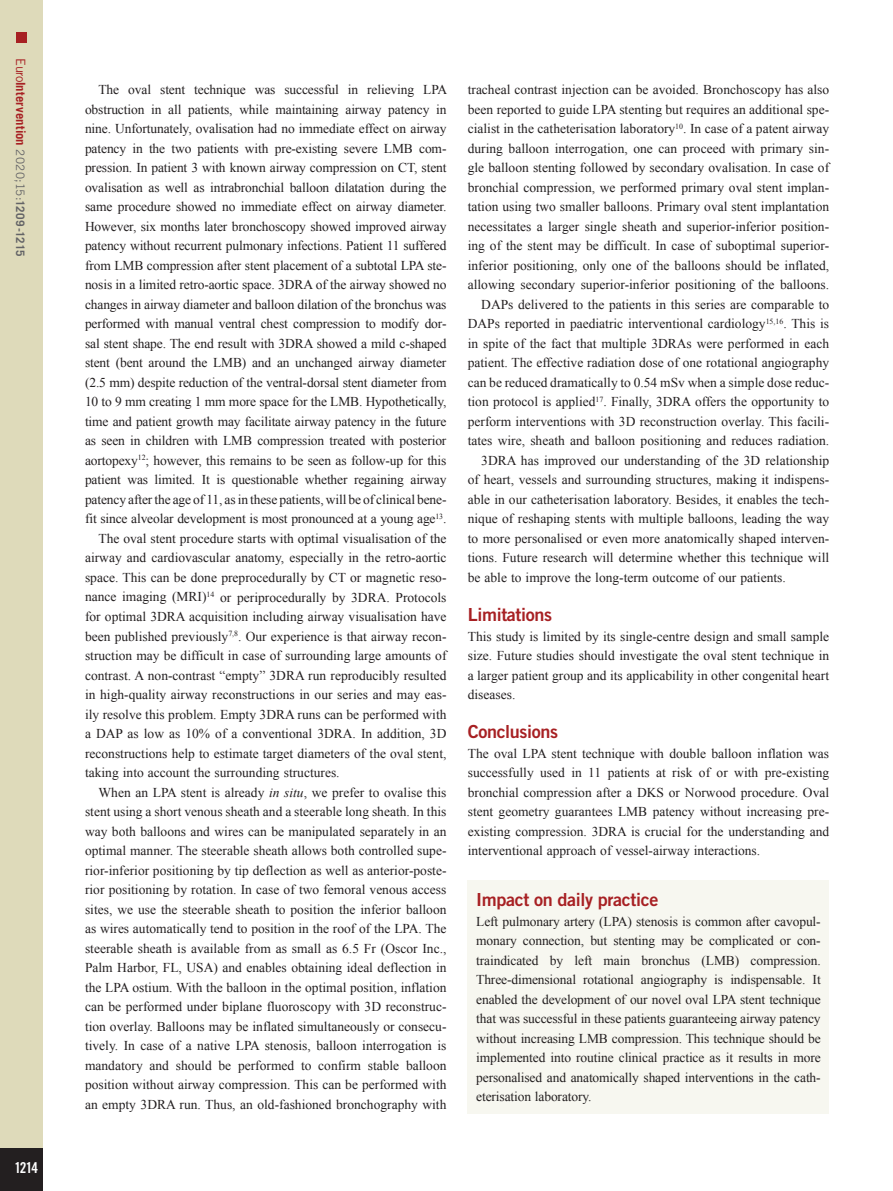
<style>
.page{position:relative;width:893px;height:1191px;background:#fff}
.page>*{position:absolute;margin:0;border:0;box-sizing:border-box;transform-origin:0 0}
.intertitre1{font:18px "Trade Gothic LT Std Bd 2";letter-spacing:-.02em;color:#a72023}
.t1{font:15px "Trade Gothic LT Std Bd Cn 20";color:#fff}
.text_paragraph{font:13.5px/19.5px "Times New Roman";color:#231f20;text-align:justify}
.text_1er_paragraph{font:13.5px/19.5px "Times New Roman";color:#231f20;text-align:justify}
.t2{font:700 12.75px "Trade Gothic LT Std";letter-spacing:.005em;color:#a72023}
.s1{font-weight:400}
.s2{font-weight:400;font-size:11.7px;color:#636366}
.s3{font-size:11.7px;color:#636366}
.s4{font-style:italic}
</style>
<div class="page">
<div style="left:0;top:0;width:43px;height:1191px;background:#dedaba"></div>
<div style="left:0;top:1148px;width:43px;height:43px;background:#231f20"></div>
<div style="left:16px;top:32px;width:10px;height:10px;background:#a72023"></div>
<div style="left:468px;top:880px;width:361px;height:234px;background:#f7f7f0"></div>
<p class="t2" style="left:29px;top:58px;width:200px;rotate:90deg"><span class="s1">Euro</span>Intervention <span class="s2">2020;15:</span><span class="s3">1209-1215</span></p>
<p class="t1" style="left:14px;top:1158px;width:25px">1214</p>
<p class="text_paragraph" style="left:85px;top:80px;width:364px;text-indent:14px">The oval stent technique was successful in relieving LPA obstruction in all patients, while maintaining airway patency in nine. Unfortunately, ovalisation had no immediate effect on airway patency in the two patients with pre-existing severe LMB com&shy;pression. In patient 3 with known airway compression on CT, stent ovalisation as well as intrabronchial balloon dilatation during the same procedure showed no immediate effect on airway diameter.<br>However, six months later bronchoscopy showed improved airway patency without recurrent pulmonary infections. Patient 11 suffered from LMB compression after stent placement of a subtotal LPA ste&shy;nosis in a limited retro-aortic space. 3DRA of the airway showed no changes in airway diameter and balloon dilation of the bronchus was performed with manual ventral chest compression to modify dor&shy;sal stent shape. The end result with 3DRA showed a mild c-shaped stent (bent around the LMB) and an unchanged airway diameter (2.5 mm) despite reduction of the ventral-dorsal stent diameter from 10 to 9 mm creating 1 mm more space for the LMB. Hypothetically, time and patient growth may facilitate airway patency in the future as seen in children with LMB compression treated with posterior aortopexy<sup>12</sup>; however, this remains to be seen as follow-up for this patient was limited. It is questionable whether regaining airway patency after the age of 11, as in these patients, will be of clinical bene&shy;fit since alveolar development is most pronounced at a young age<sup>13</sup>.</p>
<p class="text_paragraph" style="left:85px;top:528px;width:363px;text-indent:14px">The oval stent procedure starts with optimal visualisation of the airway and cardiovascular anatomy, especially in the retro-aortic space. This can be done preprocedurally by CT or magnetic reso&shy;nance imaging (MRI)<sup>14</sup> or periprocedurally by 3DRA. Protocols for optimal 3DRA acquisition including airway visualisation have been published previously<sup>7,8</sup>. Our experience is that airway recon&shy;struction may be difficult in case of surrounding large amounts of contrast. A non-contrast “empty” 3DRA run reproducibly resulted in high-quality airway reconstructions in our series and may eas&shy;ily resolve this problem. Empty 3DRA runs can be performed with a DAP as low as 10% of a conventional 3DRA. In addition, 3D reconstructions help to estimate target diameters of the oval stent, taking into account the surrounding structures.</p>
<p class="text_paragraph" style="left:85px;top:782px;width:363px;text-indent:14px">When an LPA stent is already <span class="s4">in situ</span>, we prefer to ovalise this stent using a short venous sheath and a steerable long sheath. In this way both balloons and wires can be manipulated separately in an optimal manner. The steerable sheath allows both controlled supe&shy;rior-inferior positioning by tip deflection as well as anterior-poste&shy;rior positioning by rotation. In case of two femoral venous access sites, we use the steerable sheath to position the inferior balloon as wires automatically tend to position in the roof of the LPA. The steerable sheath is available from as small as 6.5 Fr (Oscor Inc., Palm Harbor, FL, USA) and enables obtaining ideal deflection in the LPA ostium. With the balloon in the optimal position, inflation can be performed under biplane fluoroscopy with 3D reconstruc&shy;tion overlay. Balloons may be inflated simultaneously or consecu&shy;tively. In case of a native LPA stenosis, balloon interrogation is mandatory and should be performed to confirm stable balloon position without airway compression. This can be performed with an empty 3DRA run. Thus, an old-fashioned bronchography with</p>
<p class="text_paragraph" style="left:468px;top:80px;width:363px">tracheal contrast injection can be avoided. Bronchoscopy has also been reported to guide LPA stenting but requires an additional spe&shy;cialist in the catheterisation laboratory<sup>10</sup>. In case of a patent airway during balloon interrogation, one can proceed with primary sin&shy;gle balloon stenting followed by secondary ovalisation. In case of bronchial compression, we performed primary oval stent implan&shy;tation using two smaller balloons. Primary oval stent implantation necessitates a larger single sheath and superior-inferior position&shy;ing of the stent may be difficult. In case of suboptimal superior&shy;inferior positioning, only one of the balloons should be inflated, allowing secondary superior-inferior positioning of the balloons.</p>
<p class="text_paragraph" style="left:468px;top:294px;width:363px;text-indent:14px">DAPs delivered to the patients in this series are comparable to DAPs reported in paediatric interventional cardiology<sup>15,16</sup>. This is in spite of the fact that multiple 3DRAs were performed in each patient. The effective radiation dose of one rotational angiography can be reduced dramatically to 0.54 mSv when a simple dose reduc&shy;tion protocol is applied<sup>17</sup>. Finally, 3DRA offers the opportunity to perform interventions with 3D reconstruction overlay. This facili&shy;tates wire, sheath and balloon positioning and reduces radiation.</p>
<p class="text_paragraph" style="left:468px;top:450px;width:363px;text-indent:14px">3DRA has improved our understanding of the 3D relationship of heart, vessels and surrounding structures, making it indispens&shy;able in our catheterisation laboratory. Besides, it enables the tech&shy;nique of reshaping stents with multiple balloons, leading the way to more personalised or even more anatomically shaped interven&shy;tions. Future research will determine whether this technique will be able to improve the long-term outcome of our patients.</p>
<p class="intertitre1" style="left:468px;top:603px;width:86px">Limitations</p>
<p class="text_1er_paragraph" style="left:468px;top:626px;width:363px">This study is limited by its single-centre design and small sample size. Future studies should investigate the oval stent technique in a larger patient group and its applicability in other congenital heart diseases.</p>
<p class="intertitre1" style="left:468px;top:720px;width:92px">Conclusions</p>
<p class="text_1er_paragraph" style="left:468px;top:743px;width:363px">The oval LPA stent technique with double balloon inflation was successfully used in 11 patients at risk of or with pre-existing bronchial compression after a DKS or Norwood procedure. Oval stent geometry guarantees LMB patency without increasing pre&shy;existing compression. 3DRA is crucial for the understanding and interventional approach of vessel-airway interactions.</p>
<p class="intertitre1" style="left:476px;top:888px;width:184px">Impact on daily practice</p>
<p class="text_1er_paragraph" style="left:476px;top:911px;width:346px">Left pulmonary artery (LPA) stenosis is common after cavopul&shy;monary connection, but stenting may be complicated or con&shy;traindicated by left main bronchus (LMB) compression.<br>Three-dimensional rotational angiography is indispensable. It enabled the development of our novel oval LPA stent technique that was successful in these patients guaranteeing airway patency without increasing LMB compression. This technique should be implemented into routine clinical practice as it results in more personalised and anatomically shaped interventions in the cath&shy;eterisation laboratory.</p>
</div>
